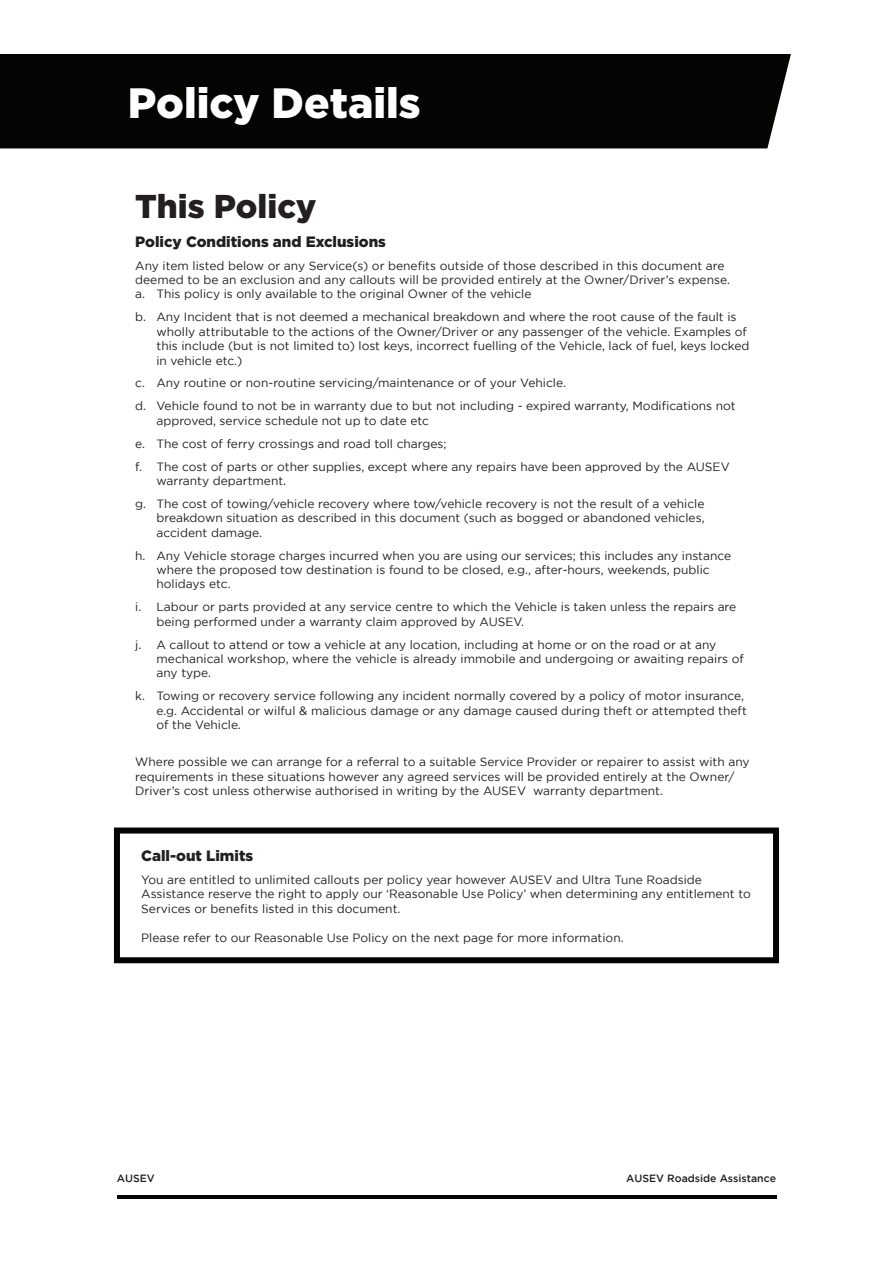
<style>
.page{position:relative;width:893px;height:1263px;background:#fff}
.page>*{position:absolute;margin:0;border:0;box-sizing:border-box;transform-origin:0 0}
.SUBTILE{font:900 42.45px "Gotham";color:#fff}
.Page_Title{font:900 33px "Gotham";color:#231f20}
.SUBTILE-2{font:900 15px "Gotham";color:#231f20}
.Content{font:12px/14.4px "Gotham";color:#231f20}
.t1{font:500 10.5px "Gotham";color:#231f20}
</style>
<div class="page">
<hr style="left:117px;top:1195px;width:659px;height:4px;background:#040503">
<div style="left:114px;top:827px;width:665px;height:136px;border:6px solid #040503"></div>
<div style="left:0;top:54px;width:791px;height:94px;background:#040503"></div>
<p class="SUBTILE" style="left:128px;top:74px;width:294px">Policy Details</p>
<p class="Page_Title" style="left:135px;top:184px;width:183px">This Policy</p>
<p class="SUBTILE-2" style="left:135px;top:231px;width:252px">Policy Conditions and Exclusions</p>
<p class="Content" style="left:135px;top:258px;width:596px">Any item listed below or any Service(s) or benefits outside of those described in this document are deemed to be an exclusion and any callouts will be provided entirely at the Owner/Driver’s expense.</p>
<p class="Content" style="left:135px;top:287px;width:398px">a. This policy is only available to the original Owner of the vehicle</p>
<p class="Content" style="left:156px;top:310px;width:594px;text-indent:-21px">b. Any Incident that is not deemed a mechanical breakdown and where the root cause of the fault is wholly attributable to the actions of the Owner/Driver or any passenger of the vehicle. Examples of this include (but is not limited to) lost keys, incorrect fuelling of the Vehicle, lack of fuel, keys locked in vehicle etc.)</p>
<p class="Content" style="left:135px;top:376px;width:432px">c. Any routine or non-routine servicing/maintenance or of your Vehicle.</p>
<p class="Content" style="left:156px;top:399px;width:581px;text-indent:-21px">d. Vehicle found to not be in warranty due to but not including - expired warranty, Modifications not approved, service schedule not up to date etc</p>
<p class="Content" style="left:135px;top:436px;width:313px">e. The cost of ferry crossings and road toll charges;</p>
<p class="Content" style="left:156px;top:459px;width:575px;text-indent:-21px">f. The cost of parts or other supplies, except where any repairs have been approved by the AUSEV warranty department.</p>
<p class="Content" style="left:156px;top:496px;width:550px;text-align:justify;text-indent:-21px">g. The cost of towing/vehicle recovery where tow/vehicle recovery is not the result of a vehicle breakdown situation as described in this document (such as bogged or abandoned vehicles, accident damage.</p>
<p class="Content" style="left:156px;top:548px;width:576px;text-indent:-21px">h. Any Vehicle storage charges incurred when you are using our services; this includes any instance where the proposed tow destination is found to be closed, e.g., after-hours, weekends, public holidays etc.</p>
<p class="Content" style="left:156px;top:600px;width:581px;text-indent:-21px">i. Labour or parts provided at any service centre to which the Vehicle is taken unless the repairs are being performed under a warranty claim approved by AUSEV.</p>
<p class="Content" style="left:156px;top:637px;width:589px;text-indent:-21px">j. A callout to attend or tow a vehicle at any location, including at home or on the road or at any mechanical workshop, where the vehicle is already immobile and undergoing or awaiting repairs of any type.</p>
<p class="Content" style="left:156px;top:689px;width:592px;text-indent:-21px">k. Towing or recovery service following any incident normally covered by a policy of motor insurance, e.g. Accidental or wilful &amp; malicious damage or any damage caused during theft or attempted theft of the Vehicle.</p>
<p class="Content" style="left:135px;top:755px;width:616px">Where possible we can arrange for a referral to a suitable Service Provider or repairer to assist with any requirements in these situations however any agreed services will be provided entirely at the Owner/<br>Driver’s cost unless otherwise authorised in writing by the AUSEV warranty department.</p>
<p class="SUBTILE-2" style="left:141px;top:845px;width:114px">Call-out Limits</p>
<p class="Content" style="left:141px;top:872px;width:611px">You are entitled to unlimited callouts per policy year however AUSEV and Ultra Tune Roadside<br>Assistance reserve the right to apply our ‘Reasonable Use Policy’ when determining any entitlement to<br>Services or benefits listed in this document.</p>
<p class="Content" style="left:141px;top:930px;width:484px">Please refer to our Reasonable Use Policy on the next page for more information.</p>
<p class="t1" style="left:117px;top:1172px;width:39px">AUSEV</p>
<p class="t1" style="left:626px;top:1172px;width:151px">AUSEV Roadside Assistance</p>
</div>
